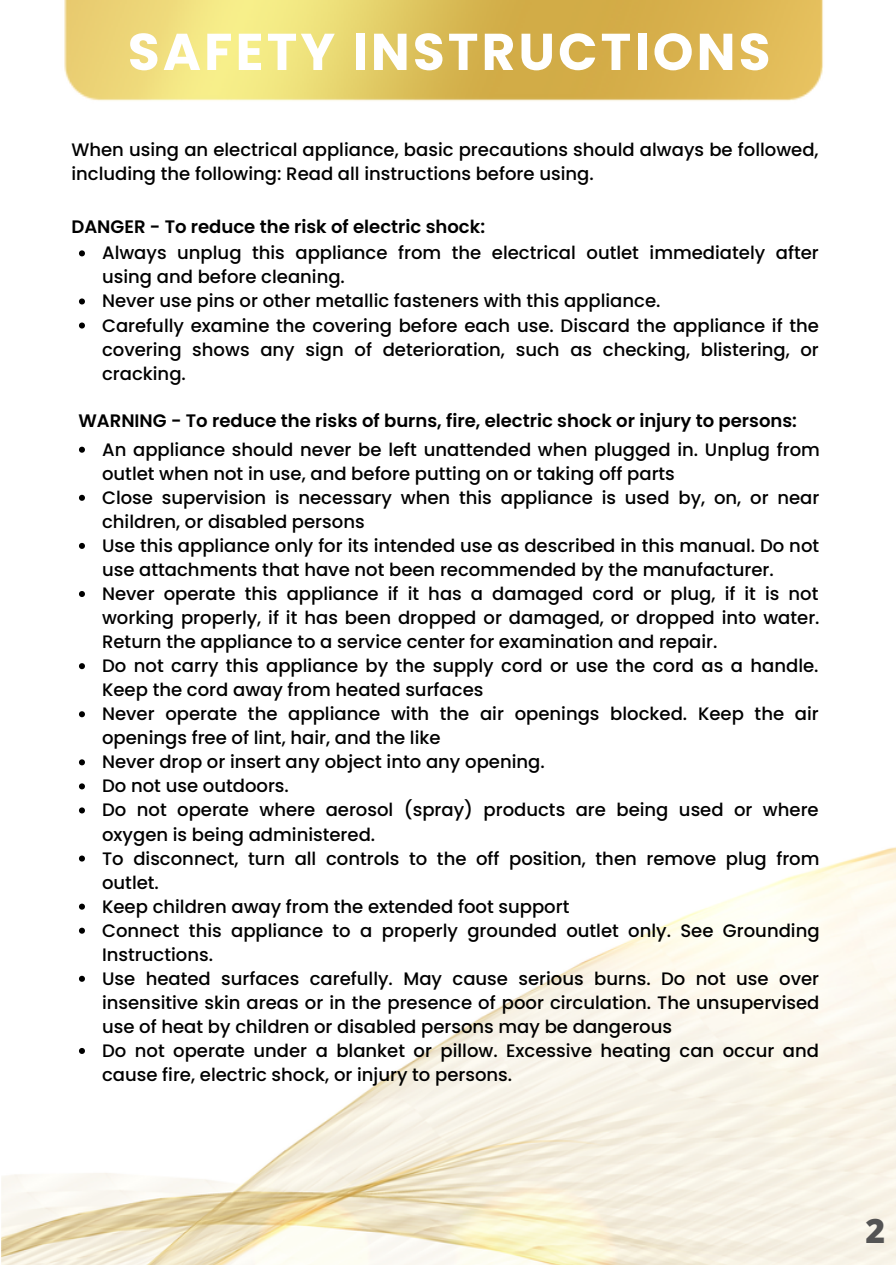
<style>
.page{position:relative;width:896px;height:1265px;background:#fff}
.page>*{position:absolute;margin:0;border:0;box-sizing:border-box;transform-origin:0 0}
.t1{font:700 51.6px "Poppins";letter-spacing:.06em;color:#fff}
.t2{font:800 33.6px "Open Sans";color:#545454}
.t3{font:500 18px/24px "Poppins";color:#000}
.t4{font:600 18px "Poppins";color:#000}
</style>
<div class="page">
<img style="left:1px;top:256px;width:895px;height:1008px">
<img style="left:64px;top:0;width:759px;height:101px">
<svg style="left:79px;top:250px;width:6px;height:6px"></svg>
<svg style="left:79px;top:298px;width:6px;height:6px"></svg>
<svg style="left:79px;top:322px;width:6px;height:6px"></svg>
<svg style="left:79px;top:447px;width:6px;height:6px"></svg>
<svg style="left:79px;top:495px;width:6px;height:6px"></svg>
<svg style="left:79px;top:543px;width:6px;height:6px"></svg>
<svg style="left:79px;top:591px;width:6px;height:6px"></svg>
<svg style="left:79px;top:663px;width:6px;height:6px"></svg>
<svg style="left:79px;top:711px;width:6px;height:6px"></svg>
<svg style="left:79px;top:759px;width:6px;height:6px"></svg>
<svg style="left:79px;top:783px;width:6px;height:6px"></svg>
<svg style="left:79px;top:807px;width:6px;height:6px"></svg>
<svg style="left:79px;top:855px;width:6px;height:6px"></svg>
<svg style="left:79px;top:903px;width:6px;height:6px"></svg>
<svg style="left:79px;top:927px;width:6px;height:6px"></svg>
<svg style="left:79px;top:975px;width:6px;height:6px"></svg>
<svg style="left:79px;top:1048px;width:6px;height:6px"></svg>
<h1 class="t1" style="left:128px;top:16px;width:644px">SAFETY INSTRUCTIONS</h1>
<p class="t3" style="left:71px;top:138px;width:748px">When using an electrical appliance, basic precautions should always be followed, including the following: Read all instructions before using.</p>
<p class="t4" style="left:71px;top:214px;width:415px">DANGER - To reduce the risk of electric shock:</p>
<p class="t3" style="left:102px;top:241px;width:718px">Always unplug this appliance from the electrical outlet immediately after using and before cleaning.<br>Never use pins or other metallic fasteners with this appliance.<br>Carefully examine the covering before each use. Discard the appliance if the covering shows any sign of deterioration, such as checking, blistering, or cracking.</p>
<p class="t4" style="left:78px;top:408px;width:720px">WARNING - To reduce the risks of burns, fire, electric shock or injury to persons:</p>
<p class="t3" style="left:102px;top:437px;width:719px">An appliance should never be left unattended when plugged in. Unplug from outlet when not in use, and before putting on or taking off parts<br>Close supervision is necessary when this appliance is used by, on, or near children, or disabled persons<br>Use this appliance only for its intended use as described in this manual. Do not use attachments that have not been recommended by the manufacturer.<br>Never operate this appliance if it has a damaged cord or plug, if it is not working properly, if it has been dropped or damaged, or dropped into water.<br>Return the appliance to a service center for examination and repair.<br>Do not carry this appliance by the supply cord or use the cord as a handle.<br>Keep the cord away from heated surfaces<br>Never operate the appliance with the air openings blocked. Keep the air openings free of lint, hair, and the like<br>Never drop or insert any object into any opening.<br>Do not use outdoors.<br>Do not operate where aerosol (spray) products are being used or where oxygen is being administered.<br>To disconnect, turn all controls to the off position, then remove plug from outlet.<br>Keep children away from the extended foot support<br>Connect this appliance to a properly grounded outlet only. See Grounding Instructions.<br>Use heated surfaces carefully. May cause serious burns. Do not use over insensitive skin areas or in the presence of poor circulation. The unsupervised use of heat by children or disabled persons may be dangerous<br>Do not operate under a blanket or pillow. Excessive heating can occur and cause fire, electric shock, or injury to persons.</p>
<h2 class="t2" style="left:865px;top:1207px;width:21px">2</h2>
</div>
